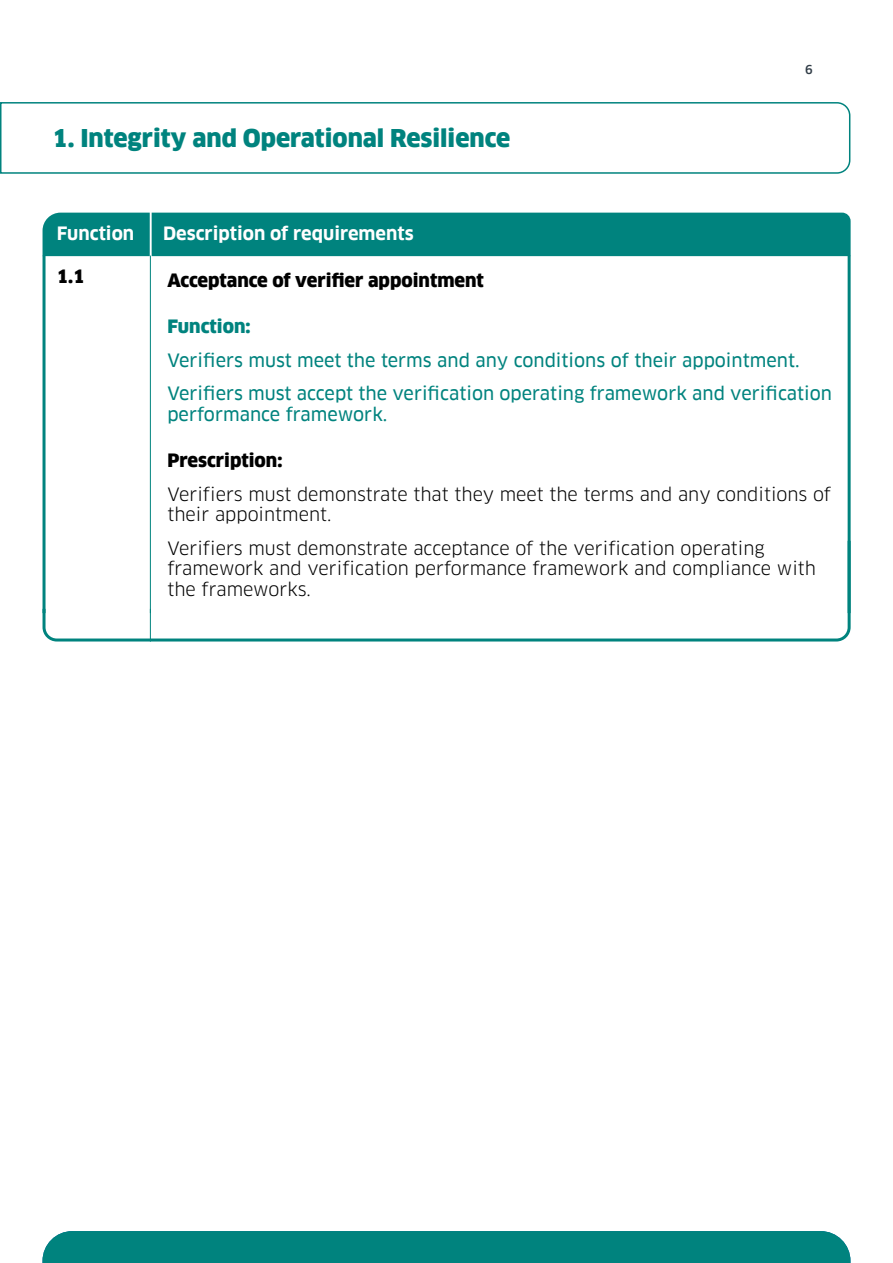
<style>
.page{position:relative;width:893px;height:1263px;background:#fff}
.page>*{position:absolute;margin:0;border:0;box-sizing:border-box;transform-origin:0 0}
.t1{font:900 24px "Clan Pro";color:#00837e}
.t2{font:18px/20.7px "Clan";color:#000}
.t3{font:18px/33.5px "Clan Pro News";color:#00837e}
.t4{font:900 18px "Clan Pro";color:#000}
.t5{font:700 18px "Clan Pro";color:#fff}
.t6{font:900 18px "Clan Pro";color:#00837e}
.t7{font:500 12px "Clan Pro";color:#323e48}
</style>
<div class="page">
<div style="left:43px;top:1231px;width:807px;height:32px;background:#00837e"></div>
<hr style="left:43px;top:256px;width:3px;height:357px;background:#00837e">
<hr style="left:848px;top:256px;width:3px;height:357px;background:#00837e">
<hr style="left:150px;top:256px;width:1px;height:357px;background:#00837e">
<div style="left:43px;top:213px;width:808px;height:43px;background:#00837e"></div>
<svg style="left:42px;top:606px;width:105px;height:36px"></svg>
<svg style="left:147px;top:538px;width:704px;height:104px"></svg>
<svg style="left:0;top:102px;width:851px;height:72px"></svg>
<h1 class="t1" style="left:53px;top:124px;width:459px">1. Integrity and Operational Resilience</h1>
<p class="t7" style="left:805px;top:62px;width:9px">6</p>
<p class="t5" style="left:57px;top:222px;width:79px">Function</p>
<p class="t5" style="left:163px;top:222px;width:252px">Description of requirements</p>
<p class="t4" style="left:57px;top:265px;width:29px">1.1</p>
<p class="t4" style="left:167px;top:270px;width:318px">Acceptance of verifier appointment</p>
<p class="t6" style="left:167px;top:316px;width:85px">Function:</p>
<p class="t3" style="left:167px;top:343px;width:666px">Verifiers must meet the terms and any conditions of their appointment.<br>Verifiers must accept the verification operating framework and verification</p>
<p class="t3" style="left:167px;top:398px;width:222px">performance framework.</p>
<p class="t4" style="left:167px;top:450px;width:117px">Prescription:</p>
<p class="t2" style="left:167px;top:484px;width:665px">Verifiers must demonstrate that they meet the terms and any conditions of their appointment.</p>
<p class="t2" style="left:167px;top:538px;width:650px">Verifiers must demonstrate acceptance of the verification operating framework and verification performance framework and compliance with the frameworks.</p>
</div>
